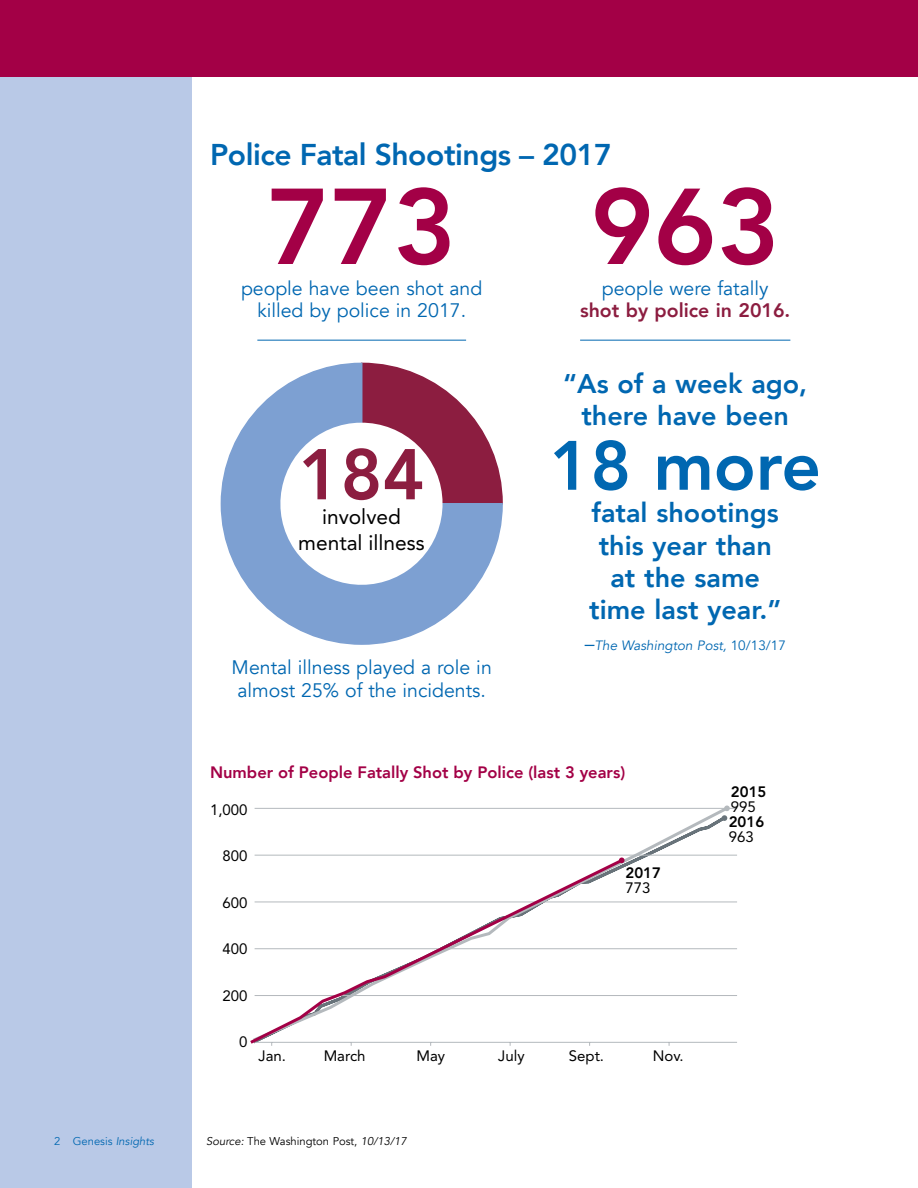
<style>
.page{position:relative;width:918px;height:1188px;background:#fff}
.page>*{position:absolute;margin:0;border:0;box-sizing:border-box;transform-origin:0 0}
.t1{font:800 106.5px "Avenir";color:#a30046}
.t2{font:800 70.95px "Avenir";color:#8c1d40}
.t3{font:800 69px "Avenir";color:#0067b1}
.t4{font:800 30px "Avenir";letter-spacing:-.015em;color:#0067b1}
.t5{font:800 27px/32.4px "Avenir";color:#0067b1;text-align:center}
.t6{font:21px/25.2px "Avenir";color:#000;text-align:center}
.t7{font:19.5px/22.5px "Avenir";color:#0067b1;text-align:center}
.t8{font:800 19.5px "Avenir";color:#8c1d40}
.t9{font:800 16.5px "Avenir";color:#a30046}
.t10{font:15px "Avenir";color:#000}
.t11{font:800 15px "Avenir";color:#000}
.t12{font:italic 13.5px "Avenir";color:#0067b1}
.t13{font:11.25px "Avenir";color:#000}
.t14{font:11.25px "Avenir";color:#0067b1}
.s1{font-style:italic}
.s2{font-style:normal;font-size:19.5px}
.s3{font-style:normal}
</style>
<div class="page">
<div style="left:0;top:2px;width:192px;height:1186px;background:#b9c9e7"></div>
<div style="left:0;top:0;width:918px;height:77px;background:#a30046"></div>
<hr style="left:257px;top:340px;width:209px;height:1px;background:#0067b1">
<svg style="left:221px;top:397px;width:248px;height:248px"></svg>
<svg style="left:269px;top:363px;width:234px;height:233px"></svg>
<hr style="left:580px;top:340px;width:210px;height:1px;background:#0067b1">
<svg style="left:254px;top:805px;width:477px;height:239px"></svg>
<hr style="left:255px;top:808px;width:482px;height:1px;background:#b4b9bd">
<hr style="left:255px;top:855px;width:482px;height:1px;background:#b4b9bd">
<hr style="left:255px;top:902px;width:482px;height:1px;background:#b4b9bd">
<hr style="left:255px;top:948px;width:482px;height:1px;background:#b4b9bd">
<hr style="left:255px;top:995px;width:482px;height:1px;background:#b4b9bd">
<hr style="left:255px;top:1042px;width:482px;height:1px;background:#b4b9bd">
<svg style="left:250px;top:856px;width:376px;height:190px"></svg>
<svg style="left:619px;top:858px;width:6px;height:5px"></svg>
<svg style="left:722px;top:806px;width:8px;height:15px"></svg>
<p class="t14" style="left:54px;top:1135px;width:102px">2 Genesis <span class="s1">Insights</span></p>
<h3 class="t4" style="left:210px;top:131px;width:403px">Police Fatal Shootings – 2017</h3>
<h1 class="t1" style="left:267px;top:144px;width:191px">773</h1>
<p class="t7" style="left:241px;top:277px;width:243px">people have been shot and killed by police in 2017.</p>
<h2 class="t2" style="left:298px;top:419px;width:128px">184</h2>
<p class="t6" style="left:298px;top:505px;width:128px">involved mental illness</p>
<p class="t7" style="left:232px;top:657px;width:262px">Mental illness played a role in almost 25% of the incidents.</p>
<h1 class="t1" style="left:591px;top:144px;width:191px">963</h1>
<p class="t7" style="left:602px;top:277px;width:168px">people were fatally</p>
<p class="t8" style="left:580px;top:295px;width:212px">shot by police in 2016.</p>
<h3 class="t5" style="left:563px;top:367px;width:246px">“As of a week ago, there have been</h3>
<h3 class="t3" style="left:550px;top:412px;width:273px">18 more</h3>
<h3 class="t5" style="left:589px;top:497px;width:194px">fatal shootings this year than at the same time last year.”</h3>
<p class="t12" style="left:585px;top:637px;width:203px"><span class="s2">–</span>The Washington Post, <span class="s3">10/13/17</span></p>
<p class="t9" style="left:210px;top:759px;width:417px">Number of People Fatally Shot by Police (last 3 years)</p>
<p class="t10" style="left:210px;top:801px;width:39px">1,000</p>
<p class="t10" style="left:223px;top:847px;width:27px">800</p>
<p class="t10" style="left:223px;top:894px;width:27px">600</p>
<p class="t10" style="left:223px;top:940px;width:27px">400</p>
<p class="t10" style="left:223px;top:987px;width:27px">200</p>
<p class="t10" style="left:239px;top:1033px;width:10px">0</p>
<p class="t11" style="left:626px;top:861px;width:37px">2017</p>
<p class="t10" style="left:626px;top:879px;width:27px">773</p>
<p class="t10" style="left:259px;top:1047px;width:29px">Jan.</p>
<p class="t10" style="left:324px;top:1047px;width:43px">March</p>
<p class="t10" style="left:417px;top:1047px;width:30px">May</p>
<p class="t10" style="left:498px;top:1047px;width:28px">July</p>
<p class="t10" style="left:569px;top:1047px;width:37px">Sept.</p>
<p class="t10" style="left:653px;top:1047px;width:32px">Nov.</p>
<p class="t13" style="left:206px;top:1135px;width:202px"><span class="s1">Source:</span> The Washington Post, <span class="s1">10/13/17</span></p>
<p class="t11" style="left:731px;top:780px;width:37px">2015</p>
<p class="t10" style="left:731px;top:798px;width:27px">995</p>
<p class="t11" style="left:729px;top:810px;width:37px">2016</p>
<p class="t10" style="left:729px;top:828px;width:27px">963</p>
</div>
